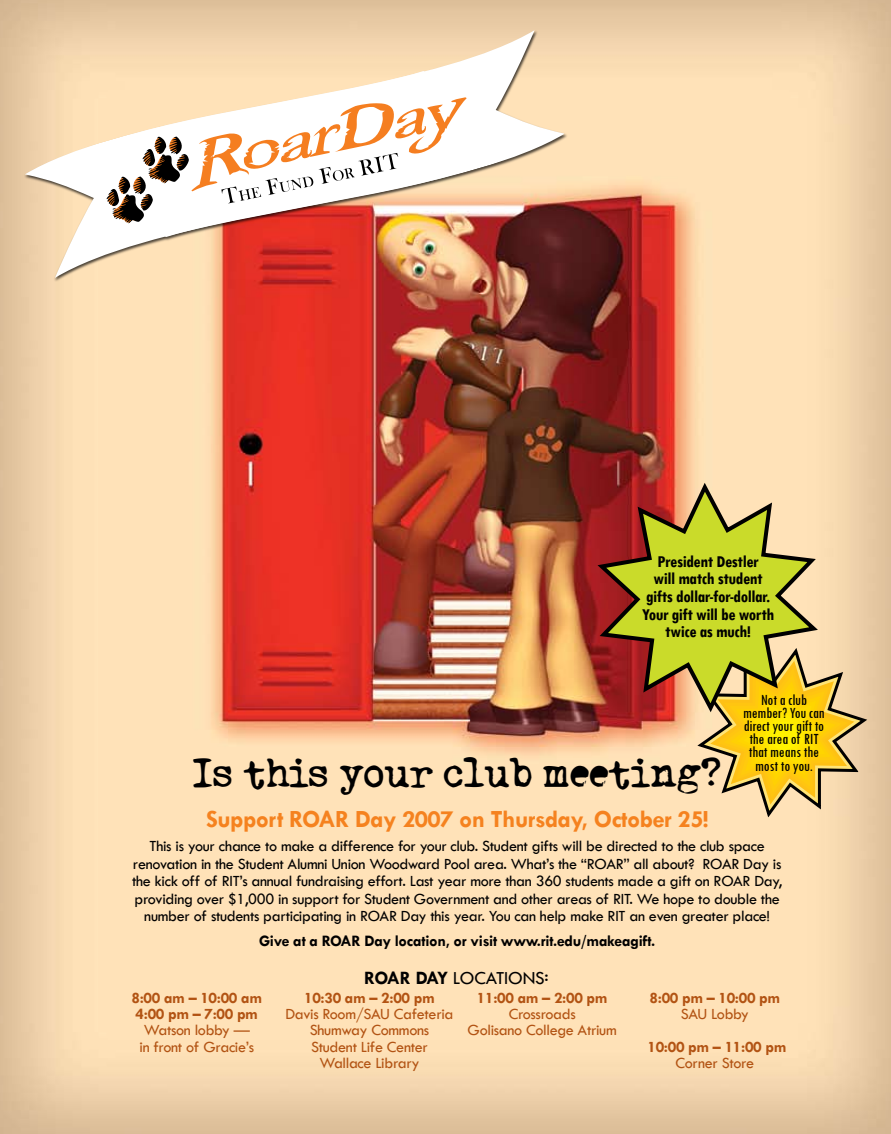
<style>
.page{position:relative;width:891px;height:1134px;background:#fff}
.page>*{position:absolute;margin:0;border:0;box-sizing:border-box;transform-origin:0 0}
.t1{font:36.6px "Triumph Tippa";letter-spacing:-.02em;color:#000}
.t2{font:700 24.9px "Tw Cen";letter-spacing:-.02em;color:#f5821f}
.t3{font:19.05px "Tw Cen";letter-spacing:-.01em;color:#000}
.t4{font:700 condensed 17.55px/17.5px "Tw Cen";letter-spacing:-.02em;color:#000;text-align:center}
.t5{font:16.2px/17.5px "Tw Cen";letter-spacing:-.02em;color:#000;text-align:center}
.t6{font:16.2px/16.2px "Tw Cen";letter-spacing:-.02em;color:#b25313;text-align:center}
.t7{font:700 16.2px/16.2px "Tw Cen";letter-spacing:-.02em;color:#b25313}
.t8{font:condensed 16.2px/13.2px "Tw Cen";letter-spacing:-.01em;color:#000;text-align:center}
.t9{font:700 16.2px "Tw Cen";letter-spacing:-.02em;color:#000}
.s1{font-weight:700}
</style>
<div class="page">
<img style="left:0;top:0;width:891px;height:1134px">
<svg style="left:694px;top:645px;width:177px;height:176px;background:#e9c967"></svg>
<div style="left:24px;top:29px;width:544px;height:254px;background:#000;opacity:.7"></div>
<svg style="left:93px;top:30px;width:472px;height:209px;background:#eaceae"></svg>
<svg style="left:25px;top:69px;width:471px;height:209px"></svg>
<svg style="left:107px;top:97px;width:360px;height:126px"></svg>
<svg style="left:598px;top:483px;width:219px;height:229px;background:#bea03f"></svg>
<p class="t4" style="left:642px;top:552px;width:134px">President Destler<br>will match student gifts dollar-for-dollar.<br>Your gift will be worth twice as much!</p>
<p class="t8" style="left:743px;top:692px;width:83px">Not a club member? You can direct your gift to the area of RIT that means the most to you.</p>
<h1 class="t1" style="left:192px;top:743px;width:530px">Is this your club meeting?</h1>
<h2 class="t2" style="left:206px;top:805px;width:504px">Support ROAR Day 2007 on Thursday, October 25!</h2>
<p class="t5" style="left:132px;top:837px;width:652px">This is your chance to make a difference for your club. Student gifts will be directed to the club space renovation in the Student Alumni Union Woodward Pool area. What’s the “ROAR” all about? ROAR Day is the kick off of RIT’s annual fundraising effort. Last year more than 360 students made a gift on ROAR Day, providing over $1,000 in support for Student Government and other areas of RIT. We hope to double the number of students participating in ROAR Day this year. You can help make RIT an even greater place!</p>
<p class="t9" style="left:259px;top:931px;width:398px">Give at a ROAR Day location, or visit www.rit.edu/makeagift.</p>
<p class="t7" style="left:131px;top:990px;width:132px">8:00 am – 10:00 am<br>4:00 pm – 7:00 pm</p>
<p class="t6" style="left:139px;top:1022px;width:116px;text-align:left">Watson lobby — in front of Gracie’s</p>
<p class="t3" style="left:364px;top:966px;width:186px"><span class="s1">ROAR DAy</span> LOCATIOnS:</p>
<p class="t7" style="left:304px;top:990px;width:132px">10:30 am – 2:00 pm</p>
<p class="t6" style="left:285px;top:1006px;width:170px">Davis Room/SAU Cafeteria<br>Shumway Commons<br>Student Life Center<br>Wallace Library</p>
<p class="t7" style="left:477px;top:990px;width:132px">11:00 am – 2:00 pm</p>
<p class="t6" style="left:468px;top:1006px;width:151px">Crossroads<br>Golisano College Atrium</p>
<p class="t7" style="left:650px;top:990px;width:132px">8:00 pm – 10:00 pm</p>
<p class="t6" style="left:681px;top:1006px;width:70px">SAU Lobby</p>
<p class="t7" style="left:647px;top:1038px;width:141px">10:00 pm – 11:00 pm</p>
<p class="t6" style="left:676px;top:1054px;width:80px">Corner Store</p>
</div>
